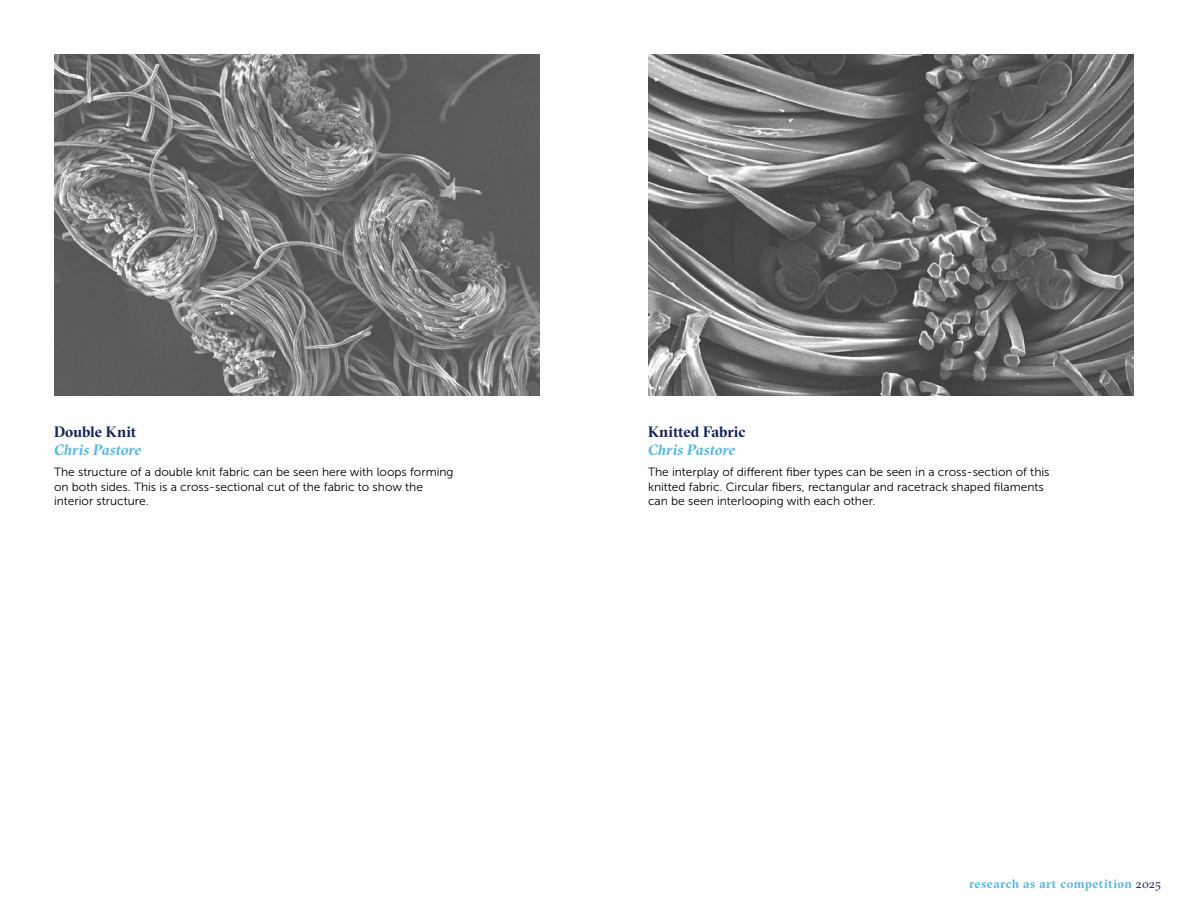
<style>
.page{position:relative;width:1188px;height:918px;background:#fff}
.page>*{position:absolute;margin:0;border:0;box-sizing:border-box;transform-origin:0 0}
.t1{font:italic 700 15px "GT Sectra Fine";letter-spacing:.005em;color:#58b7dd}
.t2{font:700 15px "GT Sectra Fine";color:#152456}
.t3{font:700 12.15px "GT Sectra Fine";letter-spacing:.045em;color:#58b7dd}
.t4{font:12px/14.4px "Museo Sans 300";color:#000}
.s1{font-weight:400;color:#152456}
</style>
<div class="page">
<img style="left:54px;top:54px;width:486px;height:342px">
<img style="left:648px;top:54px;width:486px;height:342px">
<p class="t2" style="left:54px;top:423px;width:84px">Double Knit</p>
<p class="t1" style="left:54px;top:441px;width:89px">Chris Pastore</p>
<p class="t4" style="left:54px;top:465px;width:401px">The structure of a double knit fabric can be seen here with loops forming on both sides. This is a cross-sectional cut of the fabric to show the interior structure.</p>
<p class="t2" style="left:648px;top:423px;width:99px">Knitted Fabric</p>
<p class="t1" style="left:648px;top:441px;width:89px">Chris Pastore</p>
<p class="t4" style="left:648px;top:465px;width:403px">The interplay of different fiber types can be seen in a cross-section of this knitted fabric. Circular fibers, rectangular and racetrack shaped filaments can be seen interlooping with each other.</p>
<p class="t3" style="left:969px;top:876px;width:193px">research as art competition <span class="s1">2025</span></p>
</div>
